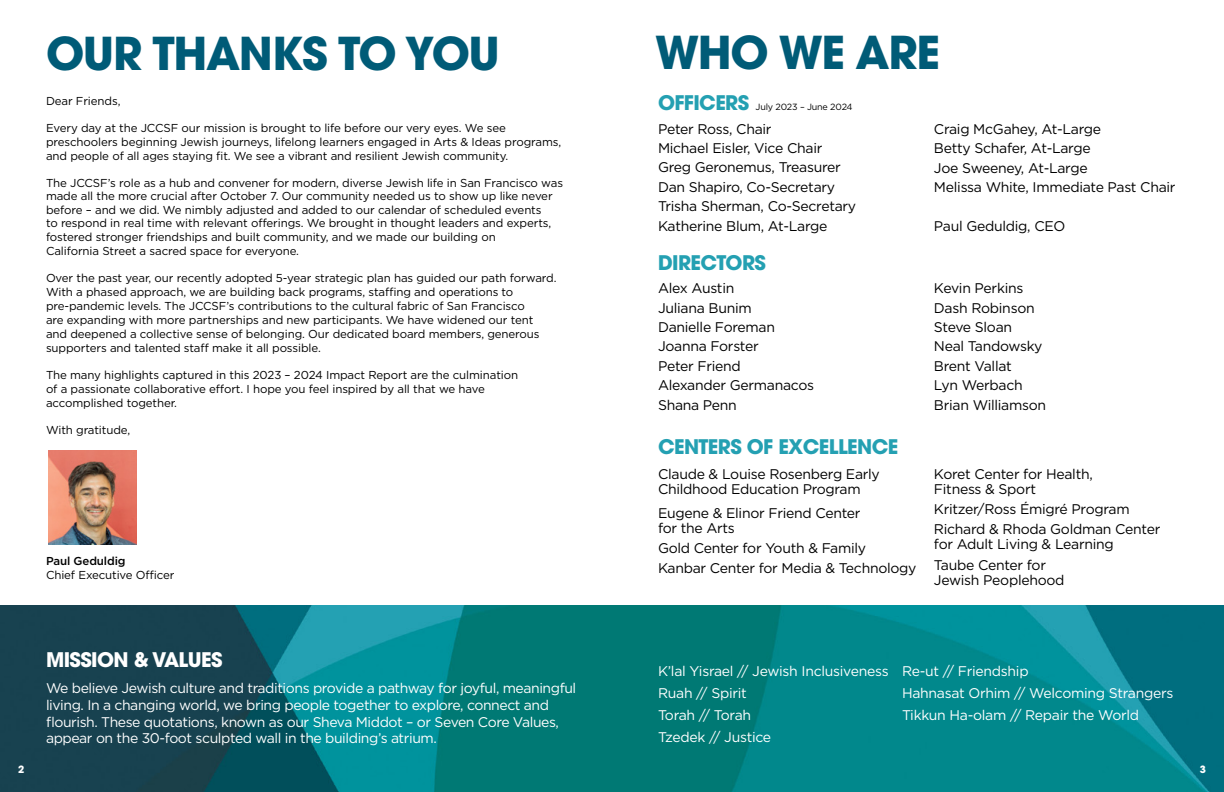
<style>
.page{position:relative;width:1224px;height:792px;background:#fff}
.page>*{position:absolute;margin:0;border:0;box-sizing:border-box;transform-origin:0 0}
.t1{font:700 45px "Avant Garde";letter-spacing:-.03em;color:#005b77}
.t2{font:700 20px "Avant Garde";letter-spacing:-.03em;color:#24a0b2}
.t3{font:700 20px "Avant Garde";letter-spacing:-.03em;color:#fff}
.t4{font:14px/19.4px "Gotham";letter-spacing:-.02em;color:#000}
.t5{font:14px/22.2px "Gotham";letter-spacing:-.03em;color:#fff}
.t6{font:11.5px/14px "Gotham";letter-spacing:-.01em;color:#000}
.t7{font:500 11.5px "Gotham";letter-spacing:-.01em;color:#000}
.t8{font:700 10px "ITC Avant Garde Pro";color:#fff}
.t9{font:9px "Gotham";letter-spacing:-.02em;color:#000}
</style>
<div class="page">
<img style="left:0;top:606px;width:1224px;height:186px">
<img style="left:48px;top:450px;width:88px;height:95px">
<h1 class="t1" style="left:46px;top:24px;width:456px">OUR THANKS TO YOU</h1>
<p class="t6" style="left:46px;top:94px;width:76px">Dear Friends,</p>
<p class="t6" style="left:46px;top:121px;width:517px;line-height:13.7px">Every day at the JCCSF our mission is brought to life before our very eyes. We see preschoolers beginning Jewish journeys, lifelong learners engaged in Arts &amp; Ideas programs, and people of all ages staying fit. We see a vibrant and resilient Jewish community.</p>
<p class="t6" style="left:46px;top:176px;width:519px;line-height:13.6px">The JCCSF’s role as a hub and convener for modern, diverse Jewish life in San Francisco was made all the more crucial after October 7. Our community needed us to show up like never before – and we did. We nimbly adjusted and added to our calendar of scheduled events<br>to respond in real time with relevant offerings. We brought in thought leaders and experts, fostered stronger friendships and built community, and we made our building on<br>California Street a sacred space for everyone.</p>
<p class="t6" style="left:46px;top:271px;width:512px">Over the past year, our recently adopted 5-year strategic plan has guided our path forward.<br>With a phased approach, we are building back programs, staffing and operations to pre-pandemic levels. The JCCSF’s contributions to the cultural fabric of San Francisco<br>are expanding with more partnerships and new participants. We have widened our tent and deepened a collective sense of belonging. Our dedicated board members, generous supporters and talented staff make it all possible.</p>
<p class="t6" style="left:46px;top:368px;width:474px">The many highlights captured in this 2023 – 2024 Impact Report are the culmination of a passionate collaborative effort. I hope you feel inspired by all that we have accomplished together.</p>
<p class="t6" style="left:46px;top:423px;width:86px">With gratitude,</p>
<p class="t7" style="left:46px;top:554px;width:81px">Paul Geduldig</p>
<p class="t6" style="left:46px;top:568px;width:130px">Chief Executive Officer</p>
<h2 class="t3" style="left:46px;top:647px;width:178px">MISSION &amp; VALUES</h2>
<p class="t5" style="left:46px;top:679px;width:532px;line-height:16.8px">We believe Jewish culture and traditions provide a pathway for joyful, meaningful living. In a changing world, we bring people together to explore, connect and flourish. These quotations, known as our Sheva Middot – or Seven Core Values, appear on the 30-foot sculpted wall in the building’s atrium.</p>
<h1 class="t1" style="left:655px;top:24px;width:287px">WHO WE ARE</h1>
<h2 class="t2" style="left:658px;top:89px;width:93px">OFFICERS</h2>
<p class="t9" style="left:756px;top:101px;width:99px">July 2023 – June 2024</p>
<p class="t4" style="left:658px;top:119px;width:200px">Peter Ross, Chair<br>Michael Eisler, Vice Chair<br>Greg Geronemus, Treasurer<br>Dan Shapiro, Co-Secretary<br>Trisha Sherman, Co-Secretary<br>Katherine Blum, At-Large</p>
<p class="t4" style="left:934px;top:119px;width:243px">Craig McGahey, At-Large<br>Betty Schafer, At-Large<br>Joe Sweeney, At-Large<br>Melissa White, Immediate Past Chair</p>
<p class="t4" style="left:934px;top:216px;width:133px">Paul Geduldig, CEO</p>
<h2 class="t2" style="left:658px;top:249px;width:109px">DIRECTORS</h2>
<p class="t4" style="left:658px;top:278px;width:158px">Alex Austin<br>Juliana Bunim<br>Danielle Foreman<br>Joanna Forster<br>Peter Friend<br>Alexander Germanacos<br>Shana Penn</p>
<p class="t4" style="left:934px;top:278px;width:114px">Kevin Perkins<br>Dash Robinson<br>Steve Sloan<br>Neal Tandowsky<br>Brent Vallat<br>Lyn Werbach<br>Brian Williamson</p>
<h2 class="t2" style="left:658px;top:433px;width:242px">CENTERS OF EXCELLENCE</h2>
<p class="t4" style="left:658px;top:466px;width:223px;line-height:15px">Claude &amp; Louise Rosenberg Early<br>Childhood Education Program</p>
<p class="t4" style="left:658px;top:505px;width:204px;line-height:15px">Eugene &amp; Elinor Friend Center for the Arts</p>
<p class="t4" style="left:658px;top:538px;width:260px;line-height:20.4px">Gold Center for Youth &amp; Family<br>Kanbar Center for Media &amp; Technology</p>
<p class="t4" style="left:934px;top:466px;width:160px;line-height:15px">Koret Center for Health,<br>Fitness &amp; Sport</p>
<p class="t4" style="left:934px;top:499px;width:228px;line-height:20.4px">Kritzer/Ross Émigré Program<br>Richard &amp; Rhoda Goldman Center</p>
<p class="t4" style="left:934px;top:534px;width:181px;line-height:20.4px">for Adult Living &amp; Learning<br>Taube Center for</p>
<p class="t4" style="left:934px;top:570px;width:132px">Jewish Peoplehood</p>
<p class="t5" style="left:658px;top:659px;width:232px">K’lal Yisrael // Jewish Inclusiveness<br>Ruah // Spirit<br>Torah // Torah<br>Tzedek // Justice</p>
<p class="t5" style="left:902px;top:659px;width:273px">Re-ut // Friendship<br>Hahnasat Orhim // Welcoming Strangers<br>Tikkun Ha-olam // Repair the World</p>
<p class="t8" style="left:18px;top:763px;width:8px">2</p>
<p class="t8" style="left:1200px;top:763px;width:8px">3</p>
</div>
